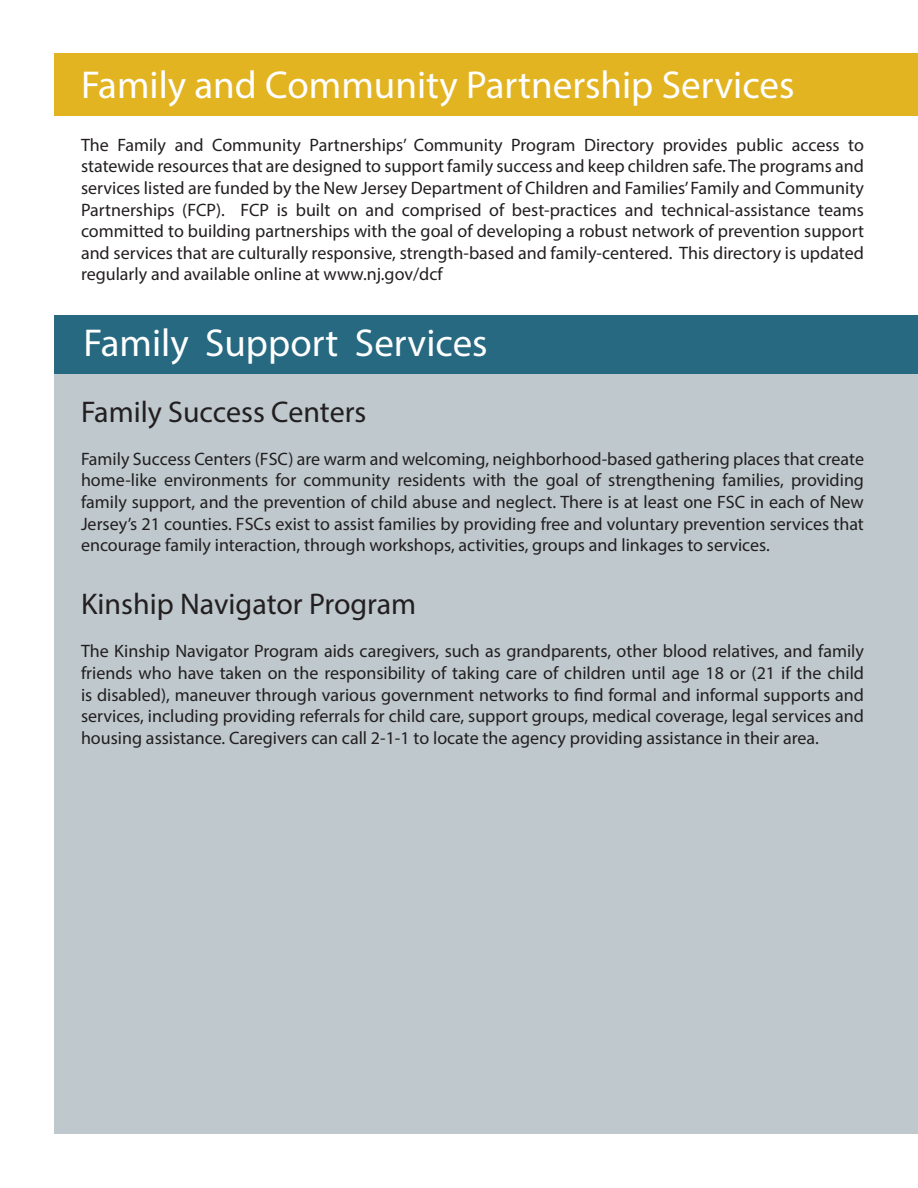
<style>
.page{position:relative;width:918px;height:1188px;background:#fff}
.page>*{position:absolute;margin:0;border:0;box-sizing:border-box;transform-origin:0 0}
.t1{font:39px "Myriad Pro";color:#fff}
.t2{font:30px "Myriad Pro";color:#231f20}
.t3{font:18px/21.6px "Myriad Pro";color:#231f20;text-align:justify}
</style>
<div class="page">
<div style="left:54px;top:53px;width:864px;height:62px;background:#e3b422"></div>
<div style="left:54px;top:331px;width:864px;height:803px;background:#bec8cd"></div>
<div style="left:54px;top:315px;width:864px;height:59px;background:#266981"></div>
<h1 class="t1" style="left:81px;top:61px;width:715px">Family and Community Partnership Services</h1>
<p class="t3" style="left:81px;top:134px;width:785px">The Family and Community Partnerships’ Community Program Directory provides public access to statewide resources that are designed to support family success and keep children safe. The programs and services listed are funded by the New Jersey Department of Children and Families’ Family and Community Partnerships (FCP). FCP is built on and comprised of best-practices and technical-assistance teams committed to building partnerships with the goal of developing a robust network of prevention support and services that are culturally responsive, strength-based and family-centered. This directory is updated regularly and available online at www.nj.gov/dcf</p>
<h1 class="t1" style="left:83px;top:319px;width:406px">Family Support Services</h1>
<h2 class="t2" style="left:81px;top:393px;width:287px">Family Success Centers</h2>
<p class="t3" style="left:81px;top:448px;width:785px">Family Success Centers (FSC) are warm and welcoming, neighborhood-based gathering places that create home-like environments for community residents with the goal of strengthening families, providing family support, and the prevention of child abuse and neglect. There is at least one FSC in each of New Jersey’s 21 counties. FSCs exist to assist families by providing free and voluntary prevention services that encourage family interaction, through workshops, activities, groups and linkages to services.</p>
<h2 class="t2" style="left:81px;top:586px;width:337px">Kinship Navigator Program</h2>
<p class="t3" style="left:81px;top:640px;width:785px">The Kinship Navigator Program aids caregivers, such as grandparents, other blood relatives, and family friends who have taken on the responsibility of taking care of children until age 18 or (21 if the child is disabled), maneuver through various government networks to find formal and informal supports and services, including providing referrals for child care, support groups, medical coverage, legal services and housing assistance. Caregivers can call 2-1-1 to locate the agency providing assistance in their area.</p>
</div>
